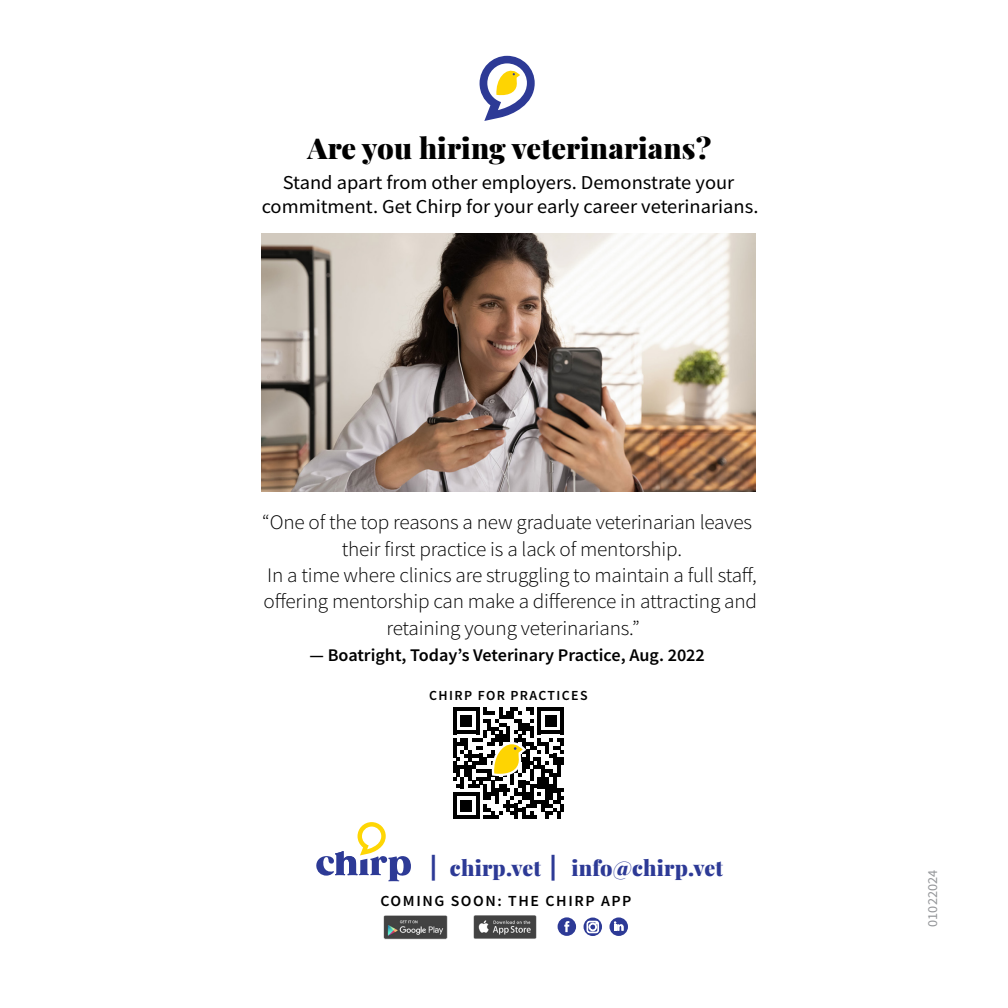
<style>
.page{position:relative;width:1008px;height:1008px;background:#fff}
.page>*{position:absolute;margin:0;border:0;box-sizing:border-box;transform-origin:0 0}
.t1{font:900 28.88px "Playfair Display";letter-spacing:.005em;color:#000}
.t2{font:900 21.53px "Playfair Display";letter-spacing:.01em;color:#2d3a96}
.t3{font:300 20.65px/26.4px "Source Sans Pro";letter-spacing:-.01em;color:#000;text-align:center}
.t4{font:19.6px/24px "Source Sans Pro";color:#000;text-align:center;scale:1.04 1}
.t5{font:600 17.85px "Source Sans Pro";color:#000}
.t6{font:600 15.4px "Source Sans Pro";letter-spacing:.1em;color:#000}
.t7{font:600 13.83px "Source Sans Pro";letter-spacing:.1em;color:#000}
.t8{font:13.65px "Source Sans Pro";color:#939598;scale:1.04 1}
.s1{font-size:24.68px}
</style>
<div class="page">
<svg style="left:480px;top:56px;width:55px;height:65px"></svg>
<svg style="left:453px;top:707px;width:111px;height:112px"></svg>
<img style="left:261px;top:234px;width:495px;height:258px">
<svg style="left:316px;top:822px;width:95px;height:59px"></svg>
<svg style="left:609px;top:917px;width:19px;height:19px"></svg>
<div style="left:558px;top:917px;width:18px;height:19px;background:#2d3a96;border-radius:50%"></div>
<svg style="left:564px;top:921px;width:5px;height:11px"></svg>
<svg style="left:584px;top:918px;width:18px;height:18px"></svg>
<svg style="left:587px;top:921px;width:12px;height:12px"></svg>
<img style="left:383px;top:915px;width:65px;height:25px">
<img style="left:473px;top:915px;width:64px;height:24px">
<h1 class="t1" style="left:307px;top:126px;width:406px">Are you hiring veterinarians?</h1>
<p class="t4" style="left:262px;top:171px;width:479px">Stand apart from other employers. Demonstrate your commitment. Get Chirp for your early career veterinarians.</p>
<p class="t3" style="left:262px;top:509px;width:496px">“One of the top reasons a new graduate veterinarian leaves their first practice is a lack of mentorship.<br>In a time where clinics are struggling to maintain a full staff, offering mentorship can make a difference in attracting and retaining young veterinarians.”</p>
<p class="t5" style="left:310px;top:644px;width:397px">— Boatright, Today’s Veterinary Practice, Aug. 2022</p>
<p class="t7" style="left:429px;top:686px;width:160px">CHIRP FOR PRACTICES</p>
<p class="t2" style="left:430px;top:851px;width:294px"><span class="s1">|</span> chirp.vet <span class="s1">|</span> info@chirp.vet</p>
<p class="t6" style="left:380px;top:891px;width:253px">COMING SOON: THE CHIRP APP</p>
<p class="t8" style="left:924px;top:927px;width:56px;rotate:-90deg">01022024</p>
</div>
